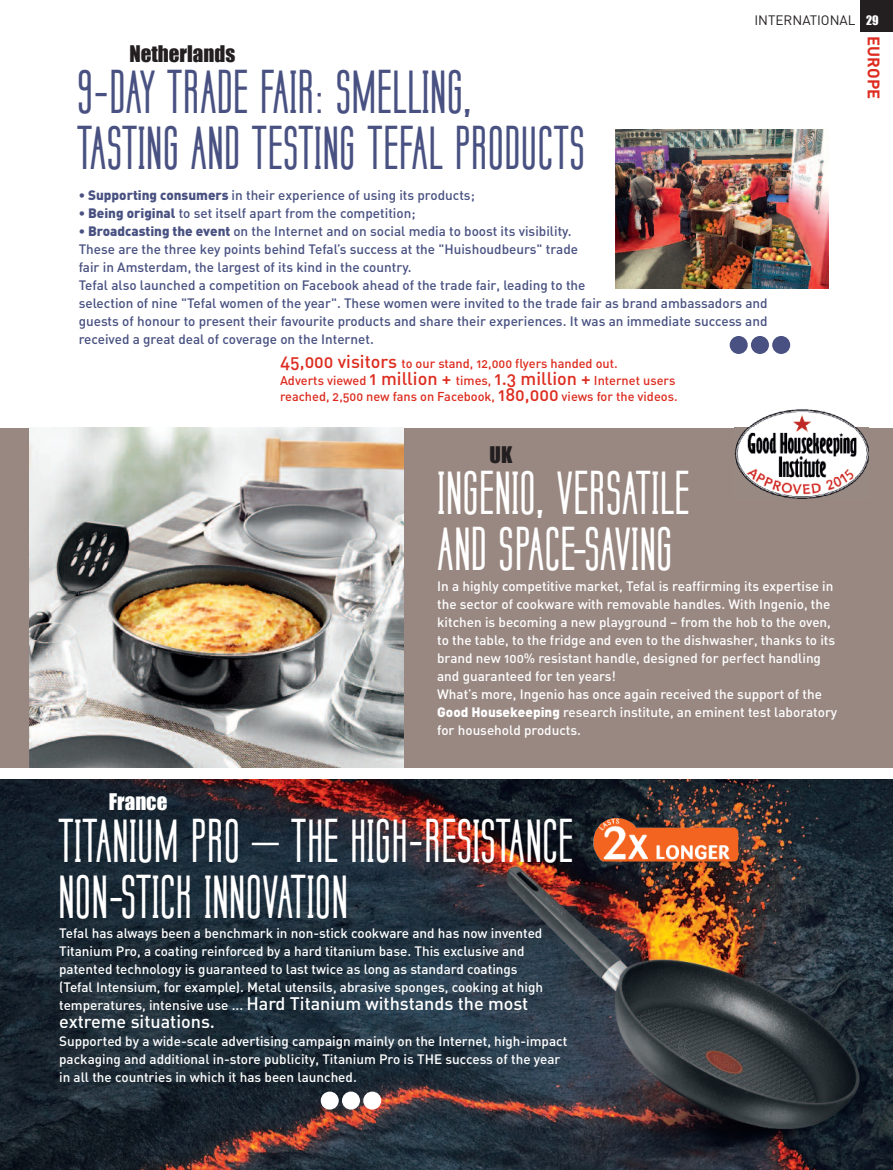
<style>
.page{position:relative;width:893px;height:1170px;background:#fff}
.page>*{position:absolute;margin:0;border:0;box-sizing:border-box;transform-origin:0 0}
.t1{font:700 51.3px/55.9px "Labtop";letter-spacing:.05em;color:#fff}
.t2{font:700 51.3px/55.9px "Labtop";letter-spacing:.05em;color:#485181}
.t3{font:21px "Impact";color:#231f20}
.t4{font:21px "Impact";color:#fff}
.t5{font:18px/18px "DIN Medium Alternate";color:#fff}
.t6{font:16.5px "DIN Bold Alternate";color:#dd2c1f}
.t7{font:13.5px/18px "DIN Medium Alternate";color:#fff}
.t8{font:13.5px/18px "DIN Medium Alternate";color:#485181}
.t9{font:13.5px "DIN";color:#231f20}
.t10{font:12.75px/16.5px "DIN Medium Alternate";color:#dd2c1f}
.s1{font-family:"Impact";font-size:12px;color:#fff}
.s2{font-family:"DIN";font-weight:900}
.s3{font-size:18px}
.s4{font-size:13.5px}
</style>
<div class="page">
<img style="left:0;top:779px;width:893px;height:390px">
<div style="left:0;top:428px;width:893px;height:339px;background:#998882"></div>
<div style="left:730px;top:336px;width:18px;height:18px;background:#485181;border-radius:50%"></div>
<div style="left:751px;top:336px;width:18px;height:18px;background:#485181;border-radius:50%"></div>
<div style="left:772px;top:336px;width:18px;height:18px;background:#485181;border-radius:50%"></div>
<svg style="left:315px;top:754px;width:18px;height:18px"></svg>
<svg style="left:337px;top:754px;width:18px;height:18px"></svg>
<svg style="left:358px;top:754px;width:18px;height:18px"></svg>
<div style="left:321px;top:1091px;width:18px;height:18px;background:#fff;border-radius:50%"></div>
<div style="left:342px;top:1091px;width:18px;height:18px;background:#fff;border-radius:50%"></div>
<div style="left:363px;top:1091px;width:18px;height:18px;background:#fff;border-radius:50%"></div>
<div style="left:860px;top:0;width:33px;height:32px;background:#231f20"></div>
<img style="left:30px;top:427px;width:374px;height:340px">
<img style="left:734px;top:409px;width:135px;height:89px">
<img style="left:615px;top:129px;width:213px;height:160px">
<img style="left:593px;top:817px;width:146px;height:44px">
<h2 class="t3" style="left:129px;top:41px;width:107px">netherlands</h2>
<h1 class="t2" style="left:78px;top:65px;width:507px">9-DAY TRADE FAIR: SMELLING,<br>TASTING AND TESTING TEFAL PRODUCTS</h1>
<p class="t9" style="left:754px;top:16px;width:126px">INTERNATIONAL <span class="s1">29</span></p>
<p class="t6" style="left:880px;top:36px;width:64px;rotate:90deg">EUROPE</p>
<p class="t8" style="left:79px;top:187px;width:398px"><span class="s2">• Supporting consumers</span> in their experience of using its products;</p>
<p class="t8" style="left:79px;top:205px;width:338px"><span class="s2">• Being original</span> to set itself apart from the competition;</p>
<p class="t8" style="left:79px;top:223px;width:690px"><span class="s2">• Broadcasting the event</span> on the Internet and on social media to boost its visibility.<br>These are the three key points behind Tefal’s success at the "Huishoudbeurs" trade<br>fair in Amsterdam, the largest of its kind in the country.<br>Tefal also launched a competition on Facebook ahead of the trade fair, leading to the<br>selection of nine "Tefal women of the year". These women were invited to the trade fair as brand ambassadors and guests of honour to present their favourite products and share their experiences. It was an immediate success and received a great deal of coverage on the Internet.</p>
<p class="t10" style="left:280px;top:356px;width:399px"><span class="s3">45,000 visitors</span> to our stand, 12,000 flyers handed out.<br>Adverts viewed <span class="s3">1 million +</span> times, <span class="s3">1.3 million +</span> Internet users reached, 2,500 new fans on Facebook, <span class="s3">180,000</span> views for the videos.</p>
<h2 class="t3" style="left:490px;top:441px;width:24px">uK</h2>
<h1 class="t1" style="left:439px;top:466px;width:251px">INGENIO, VERSATILE<br>AND SPACE-SAVING</h1>
<h2 class="t4" style="left:109px;top:788px;width:60px">france</h2>
<p class="t7" style="left:437px;top:578px;width:402px">In a highly competitive market, Tefal is reaffirming its expertise in the sector of cookware with removable handles. With Ingenio, the kitchen is becoming a new playground – from the hob to the oven, to the table, to the fridge and even to the dishwasher, thanks to its brand new 100% resistant handle, designed for perfect handling and guaranteed for ten years!<br>What’s more, Ingenio has once again received the support of the <span class="s2">Good Housekeeping</span> research institute, an eminent test laboratory for household products.</p>
<h1 class="t1" style="left:59px;top:814px;width:514px">TITANIUM PRO – THE HIGH-RESISTANCE<br>NON-STICK INNOVATION</h1>
<p class="t7" style="left:59px;top:925px;width:485px">Tefal has always been a benchmark in non-stick cookware and has now invented Titanium Pro, a coating reinforced by a hard titanium base. This exclusive and patented technology is guaranteed to last twice as long as standard coatings (Tefal Intensium, for example). Metal utensils, abrasive sponges, cooking at high</p>
<h3 class="t5" style="left:59px;top:996px;width:471px"><span class="s4">temperatures, intensive use ...</span> Hard Titanium withstands the most extreme situations.</h3>
<p class="t7" style="left:59px;top:1033px;width:510px">Supported by a wide-scale advertising campaign mainly on the Internet, high-impact packaging and additional in-store publicity, Titanium Pro is THE success of the year in all the countries in which it has been launched.</p>
</div>
